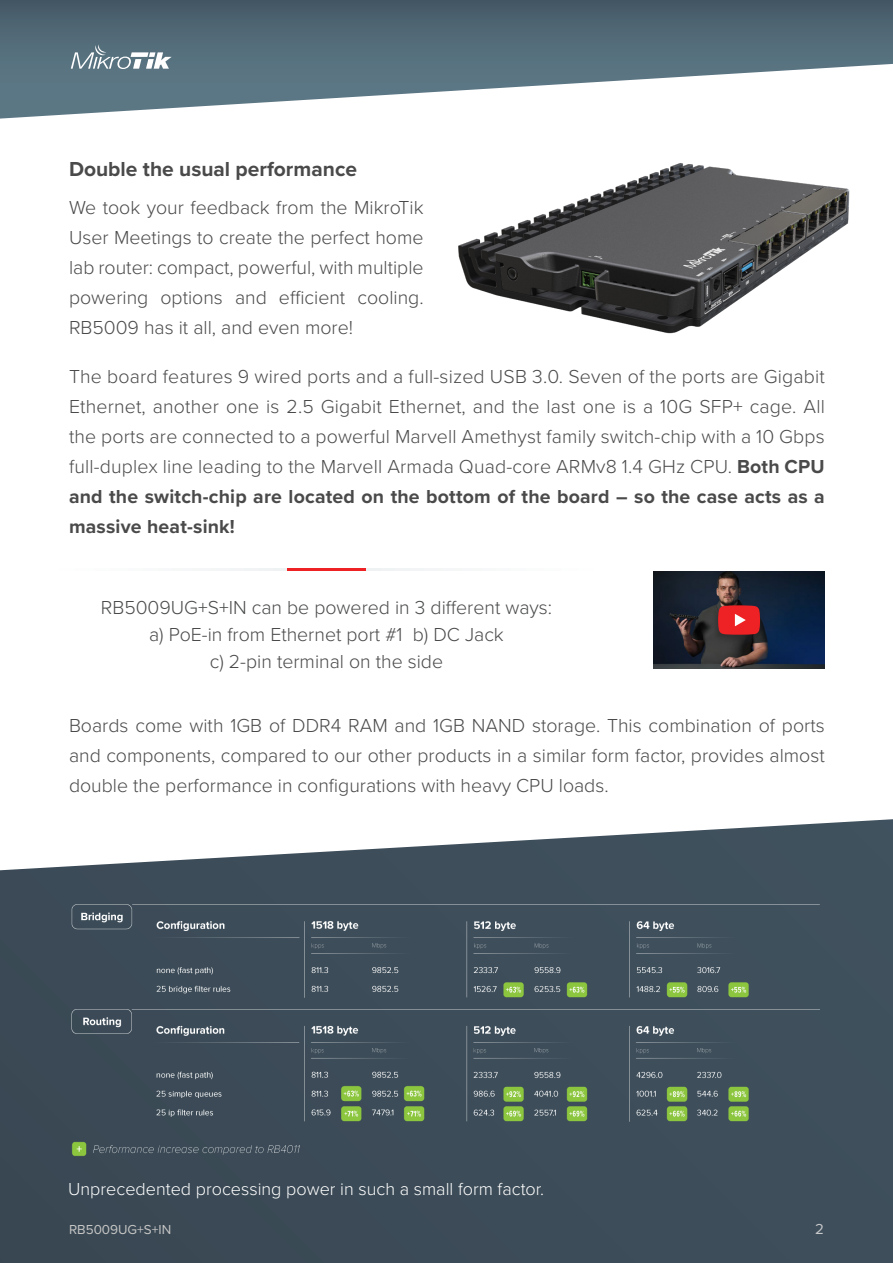
<style>
.page{position:relative;width:893px;height:1263px;background:#fff}
.page>*{position:absolute;margin:0;border:0;box-sizing:border-box;transform-origin:0 0}
.Teksts{font:700 21px "Proxima Nova";color:#4a4a4a}
.Teksts-2{font:300 19.5px/30px "Proxima Nova";color:#4a4a4a;text-align:justify}
.Teksts-3{font:300 19.5px "Proxima Nova";color:#494a4a}
.Teksts-4{font:300 18px "Proxima Nova";color:#fff}
.t1{font:15px "Proxima Nova";color:#c7c8ca}
.t2{font:13.5px "Proxima Nova";color:#c6c6c5}
.s1{font-weight:700}
</style>
<div class="page">
<img style="left:0;top:819px;width:893px;height:444px">
<svg style="left:0;top:0;width:893px;height:119px"></svg>
<svg style="left:71px;top:44px;width:101px;height:25px"></svg>
<img style="left:653px;top:572px;width:172px;height:96px">
<div style="left:712px;top:603px;width:54px;height:42px;background:#231f20;opacity:.5"></div>
<svg style="left:718px;top:605px;width:42px;height:30px"></svg>
<img style="left:433px;top:115px;width:460px;height:219px">
<hr style="left:287px;top:568px;width:79px;height:3px;background:#ee2124">
<hr style="left:366px;top:568px;width:228px;height:3px;background:#eff2f3">
<hr style="left:59px;top:568px;width:228px;height:3px;background:#eff2f3">
<p class="Teksts" style="left:69px;top:153px;width:290px">Double the usual performance</p>
<p class="Teksts-2" style="left:69px;top:192px;width:356px">We took your feedback from the MikroTik User Meetings to create the perfect home lab router: compact, powerful, with multiple powering options and efficient cooling.<br>RB5009 has it all, and even more!</p>
<p class="Teksts-2" style="left:69px;top:360px;width:757px">The board features 9 wired ports and a full-sized USB 3.0. Seven of the ports are Gigabit Ethernet, another one is 2.5 Gigabit Ethernet, and the last one is a 10G SFP+ cage. All the ports are connected to a powerful Marvell Amethyst family switch-chip with a 10 Gbps full-duplex line leading to the Marvell Armada Quad-core ARMv8 1.4 GHz CPU. <span class="s1">Both CPU and the switch-chip are located on the bottom of the board – so the case acts as a massive heat-sink!</span></p>
<p class="Teksts-3" style="left:101px;top:593px;width:453px">RB5009UG+S+IN can be powered in 3 different ways:</p>
<p class="Teksts-2" style="left:149px;top:619px;width:356px">a) PoE-in from Ethernet port #1 b) DC Jack</p>
<p class="Teksts-2" style="left:210px;top:646px;width:235px">c) 2-pin terminal on the side</p>
<p class="Teksts-2" style="left:69px;top:709px;width:757px">Boards come with 1GB of DDR4 RAM and 1GB NAND storage. This combination of ports and components, compared to our other products in a similar form factor, provides almost double the performance in configurations with heavy CPU loads.</p>
<p class="Teksts-4" style="left:68px;top:1175px;width:477px">Unprecedented processing power in such a small form factor.</p>
<p class="t2" style="left:69px;top:1219px;width:104px">RB5009UG+S+IN</p>
<p class="t1" style="left:815px;top:1218px;width:10px">2</p>
</div>
